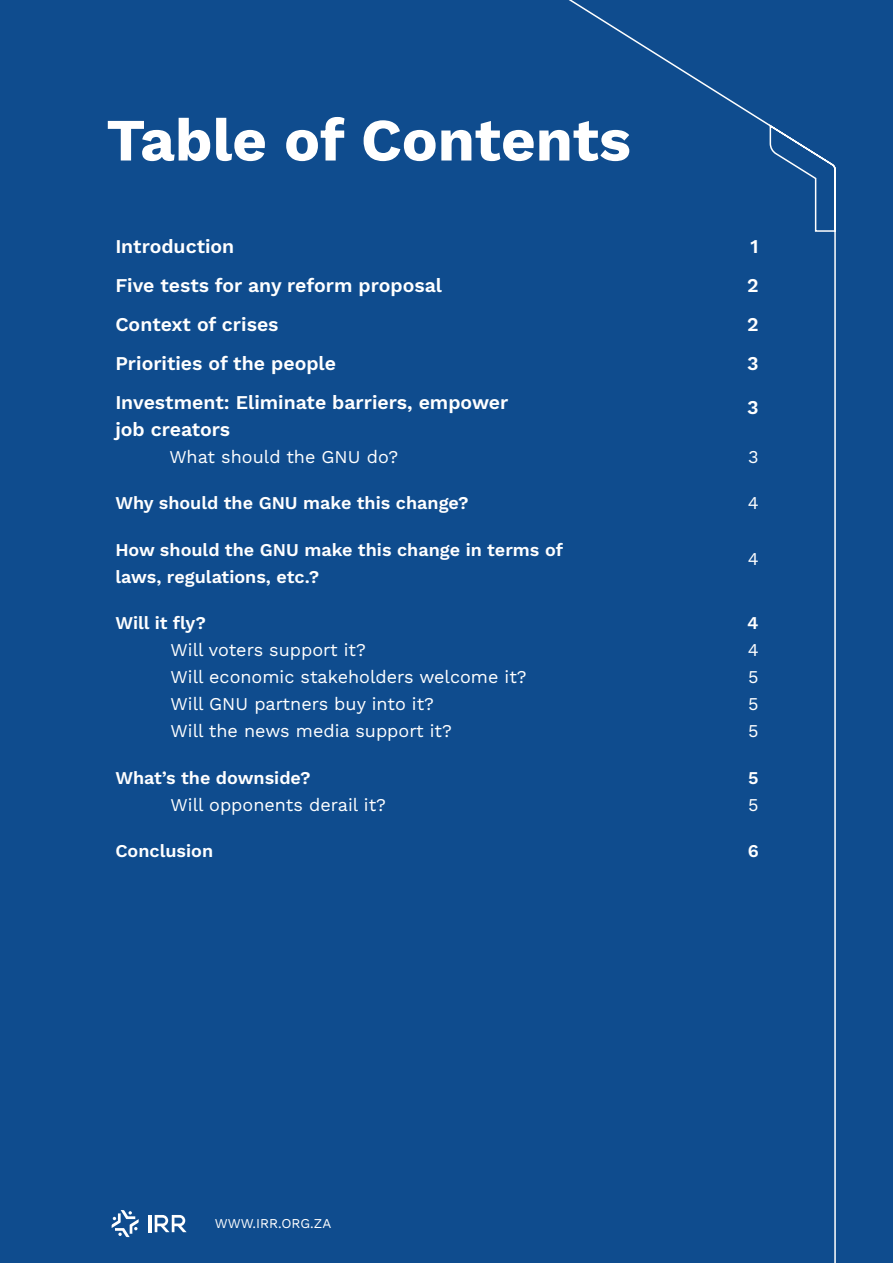
<style>
.page{position:relative;width:893px;height:1263px;background:#0f4c8e}
.page>*{position:absolute;margin:0;border:0;box-sizing:border-box;transform-origin:0 0}
.t1{font:60px "Work Sans";color:#fff}
.t2{font:19.5px "Work Sans";color:#fff}
.t3{font:18px "Work Sans";color:#fff}
.IRR_Footer_Text_Style{font:13.5px "Work Sans";color:#fff}
</style>
<div class="page">
<svg style="left:569px;top:0;width:267px;height:1263px"></svg>
<hr style="left:148px;top:1215px;width:3px;height:17px;background:#fff">
<svg style="left:155px;top:1215px;width:32px;height:17px"></svg>
<svg style="left:112px;top:1210px;width:27px;height:27px"></svg>
<p class="t1" style="left:106px;top:94px;width:526px">Table of Contents</p>
<p class="t2" style="left:115px;top:231px;width:120px">Introduction</p>
<p class="t2" style="left:751px;top:231px;width:10px">1</p>
<p class="t2" style="left:115px;top:270px;width:328px">Five tests for any reform proposal</p>
<p class="t2" style="left:747px;top:270px;width:13px">2</p>
<p class="t2" style="left:115px;top:309px;width:165px">Context of crises</p>
<p class="t2" style="left:747px;top:309px;width:13px">2</p>
<p class="t2" style="left:115px;top:348px;width:222px">Priorities of the people</p>
<p class="t2" style="left:747px;top:348px;width:13px">3</p>
<p class="t2" style="left:115px;top:387px;width:395px">Investment: Eliminate barriers, empower</p>
<p class="t2" style="left:115px;top:414px;width:116px">job creators</p>
<p class="t3" style="left:169px;top:443px;width:230px">What should the GNU do?</p>
<p class="t3" style="left:748px;top:443px;width:12px">3</p>
<p class="t3" style="left:115px;top:490px;width:355px">Why should the GNU make this change?</p>
<p class="t3" style="left:748px;top:490px;width:12px">4</p>
<p class="t3" style="left:115px;top:536px;width:449px">How should the GNU make this change in terms of</p>
<p class="t3" style="left:115px;top:563px;width:206px">laws, regulations, etc.?</p>
<p class="t3" style="left:115px;top:610px;width:92px">Will it fly?</p>
<p class="t3" style="left:747px;top:610px;width:13px">4</p>
<p class="t3" style="left:171px;top:637px;width:197px">Will voters support it?</p>
<p class="t3" style="left:748px;top:637px;width:12px">4</p>
<p class="t3" style="left:171px;top:664px;width:358px">Will economic stakeholders welcome it?</p>
<p class="t3" style="left:748px;top:664px;width:12px">5</p>
<p class="t3" style="left:171px;top:691px;width:265px">Will GNU partners buy into it?</p>
<p class="t3" style="left:748px;top:691px;width:12px">5</p>
<p class="t3" style="left:171px;top:718px;width:283px">Will the news media support it?</p>
<p class="t3" style="left:748px;top:718px;width:12px">5</p>
<p class="t3" style="left:115px;top:764px;width:197px">What’s the downside?</p>
<p class="t3" style="left:748px;top:764px;width:12px">5</p>
<p class="t3" style="left:171px;top:791px;width:217px">Will opponents derail it?</p>
<p class="t3" style="left:748px;top:791px;width:12px">5</p>
<p class="t3" style="left:115px;top:838px;width:99px">Conclusion</p>
<p class="t3" style="left:748px;top:838px;width:13px">6</p>
<p class="t2" style="left:747px;top:392px;width:13px">3</p>
<p class="t3" style="left:748px;top:545px;width:12px">4</p>
<p class="IRR_Footer_Text_Style" style="left:215px;top:1213px;width:118px">WWW.IRR.ORG.ZA</p>
</div>
